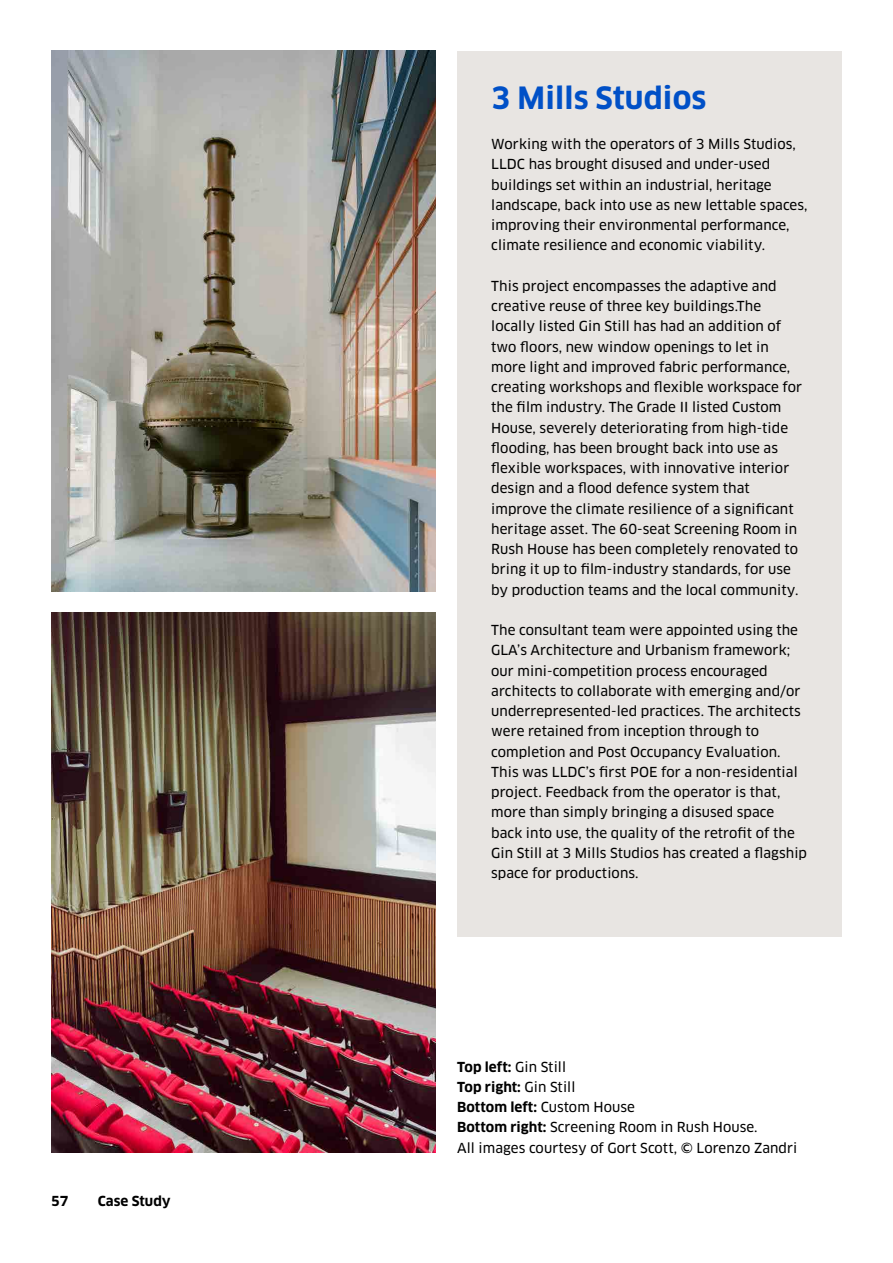
<style>
.page{position:relative;width:893px;height:1263px;background:#fff}
.page>*{position:absolute;margin:0;border:0;box-sizing:border-box;transform-origin:0 0}
.t1{font:700 30px "Clan OT";letter-spacing:.005em;color:#0050c7}
.t2{font:13.5px/20.2px "Clan OT News";letter-spacing:.005em;color:#000}
.t3{font:700 13.5px/20.2px "Clan OT";letter-spacing:.005em;color:#000}
.s1{font-family:"Clan OT News";font-weight:400}
.s2{font-family:"Clan OT";font-weight:700}
</style>
<div class="page">
<img style="left:51px;top:51px;width:385px;height:540px">
<img style="left:51px;top:612px;width:385px;height:540px">
<div style="left:457px;top:51px;width:385px;height:886px;background:#e8e5e2"></div>
<p class="t3" style="left:51px;top:1191px;width:19px">57</p>
<p class="t3" style="left:98px;top:1191px;width:74px">Case Study</p>
<h1 class="t1" style="left:491px;top:80px;width:217px">3 Mills Studios</h1>
<p class="t2" style="left:491px;top:134px;width:318px">Working with the operators of 3 Mills Studios, LLDC has brought disused and under-used buildings set within an industrial, heritage landscape, back into use as new lettable spaces, improving their environmental performance, climate resilience and economic viability.</p>
<p class="t2" style="left:491px;top:276px;width:312px">This project encompasses the adaptive and creative reuse of three key buildings.The locally listed Gin Still has had an addition of two floors, new window openings to let in more light and improved fabric performance, creating workshops and flexible workspace for the film industry. The Grade II listed Custom House, severely deteriorating from high-tide flooding, has been brought back into use as flexible workspaces, with innovative interior design and a flood defence system that improve the climate resilience of a significant heritage asset. The 60-seat Screening Room in Rush House has been completely renovated to bring it up to film-industry standards, for use by production teams and the local community.</p>
<p class="t2" style="left:491px;top:620px;width:317px">The consultant team were appointed using the GLA’s Architecture and Urbanism framework; our mini-competition process encouraged architects to collaborate with emerging and/or underrepresented-led practices. The architects were retained from inception through to completion and Post Occupancy Evaluation.<br>This was LLDC’s first POE for a non-residential project. Feedback from the operator is that, more than simply bringing a disused space back into use, the quality of the retrofit of the Gin Still at 3 Mills Studios has created a flagship space for productions.</p>
<p class="t3" style="left:457px;top:1056px;width:179px">Top left: <span class="s1">Gin Still<br></span>Top right: <span class="s1">Gin Still<br></span>Bottom left: <span class="s1">Custom House</span></p>
<p class="t2" style="left:457px;top:1117px;width:342px"><span class="s2">Bottom right:</span> Screening Room in Rush House.<br>All images courtesy of Gort Scott, © Lorenzo Zandri</p>
</div>
